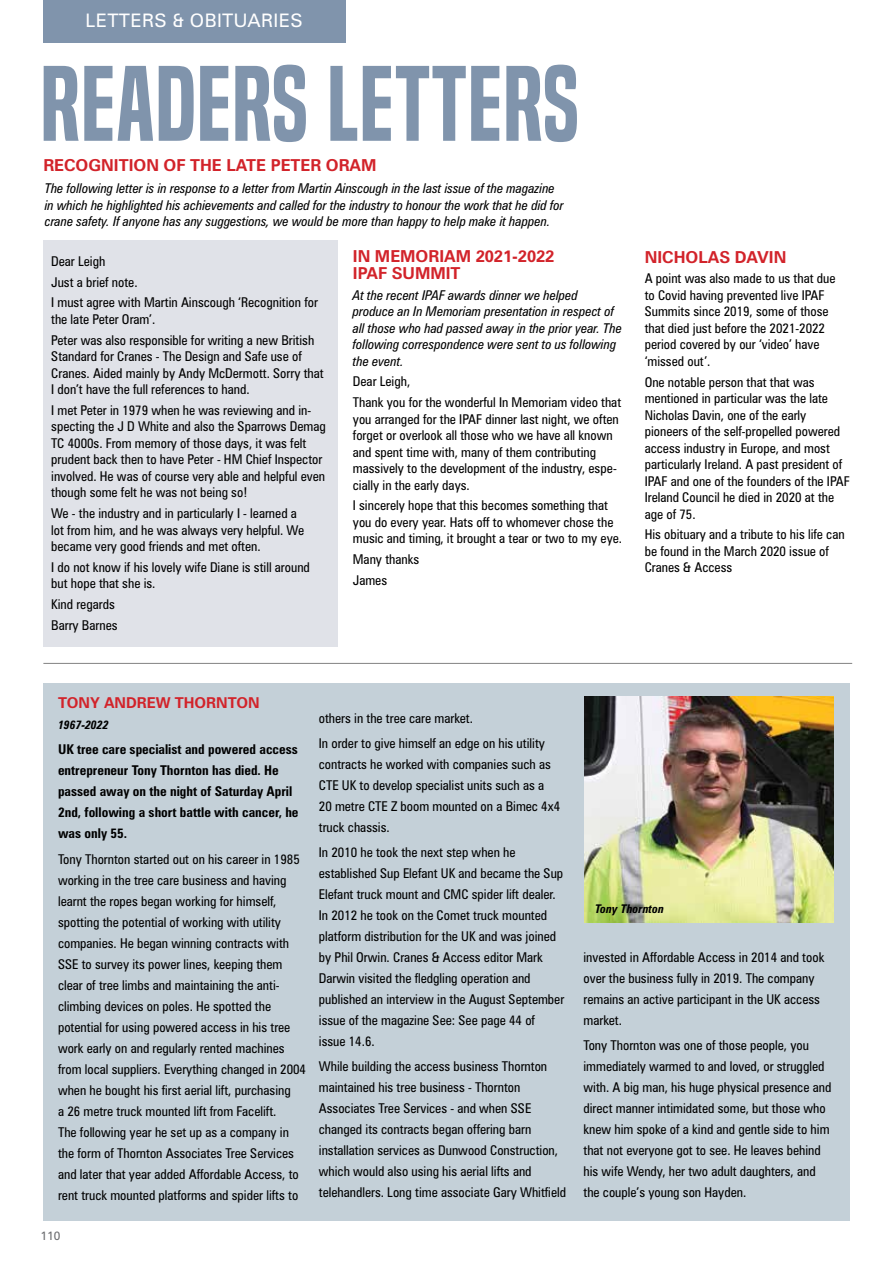
<style>
.page{position:relative;width:893px;height:1263px;background:#fff}
.page>*{position:absolute;margin:0;border:0;box-sizing:border-box;transform-origin:0 0}
.t1{font:98.85px "Built Titling Sb";letter-spacing:.01em;color:#8094ac}
.t2{font:18.6px "Zurich BT";color:#fff}
.t3{font:700 16.5px/16.5px "Zurich BT";color:#d2232a}
.t4{font:700 15px "Zurich BT";color:#d2232a}
.t5{font:condensed 13.5px/21px "Zurich BT";color:#000}
.t6{font:italic condensed 13.5px/16.5px "Zurich BT";color:#000}
.t7{font:700 condensed 13.5px/21px "Zurich BT";color:#000}
.t8{font:italic 700 condensed 12px "Zurich BT";color:#000}
.t9{font:12px "Zurich BT";color:#6d6e71}
</style>
<div class="page">
<div style="left:43px;top:0;width:303px;height:43px;background:#8094ac"></div>
<div style="left:43px;top:682px;width:807px;height:538px;background:#c4d0d8"></div>
<div style="left:43px;top:240px;width:295px;height:406px;background:#e0e2e8"></div>
<img style="left:585px;top:696px;width:248px;height:227px">
<hr style="left:43px;top:663px;width:809px;height:1px;background:#000">
<h2 class="t2" style="left:85px;top:9px;width:13px">LETTERS</h2>
<h2 class="t2" style="left:173px;top:9px;width:44px">&amp; OBITUARIES</h2>
<h1 class="t1" style="left:40px;top:46px;width:536px">READERS LETTERS</h1>
<p class="t3" style="left:43px;top:156px;width:332px">RECOGNITION OF THE LATE PETER ORAM</p>
<p class="t6" style="left:45px;top:180px;width:520px">The following letter is in response to a letter from Martin Ainscough in the last issue of the magazine in which he highlighted his achievements and called for the industry to honour the work that he did for crane safety. If anyone has any suggestions, we would be more than happy to help make it happen.</p>
<p class="t5" style="left:51px;top:251px;width:268px">Dear Leigh<br>Just a brief note.<br>I must agree with Martin Ainscough ‘Recognition for</p>
<p class="t5" style="left:51px;top:309px;width:265px">the late Peter Oram’.<br>Peter was also responsible for writing a new British</p>
<p class="t5" style="left:51px;top:348px;width:274px;line-height:16.5px">Standard for Cranes - The Design and Safe use of<br>Cranes. Aided mainly by Andy McDermott. Sorry that<br>I don’t have the full references to hand.</p>
<p class="t5" style="left:51px;top:402px;width:276px;line-height:16.5px">I met Peter in 1979 when he was reviewing and in&shy;specting the J D White and also the Sparrows Demag TC 4000s. From memory of those days, it was felt prudent back then to have Peter - HM Chief Inspector involved. He was of course very able and helpful even though some felt he was not being so!</p>
<p class="t5" style="left:51px;top:505px;width:254px;line-height:16.5px">We - the industry and in particularly I - learned a lot from him, and he was always very helpful. We became very good friends and met often.</p>
<p class="t5" style="left:51px;top:559px;width:260px;line-height:16.5px">I do not know if his lovely wife Diane is still around but hope that she is.</p>
<p class="t5" style="left:51px;top:594px;width:68px">Kind regards<br>Barry Barnes</p>
<p class="t3" style="left:353px;top:248px;width:203px">IN MEMORIAM 2021-2022<br>IPAF</p>
<p class="t3" style="left:392px;top:265px;width:70px">SUMMIT</p>
<p class="t6" style="left:353px;top:287px;width:271px">At the recent IPAF awards dinner we helped produce an In Memoriam presentation in respect of all those who had passed away in the prior year. The following correspondence were sent to us following the event.</p>
<p class="t5" style="left:353px;top:371px;width:270px">Dear Leigh,<br>Thank you for the wonderful In Memoriam video that</p>
<p class="t5" style="left:353px;top:410px;width:267px;line-height:16.5px">you arranged for the IPAF dinner last night, we often forget or overlook all those who we have all known and spent time with, many of them contributing massively to the development of the industry, espe&shy;cially in the early days.</p>
<p class="t5" style="left:353px;top:497px;width:271px;line-height:16.5px">I sincerely hope that this becomes something that you do every year. Hats off to whomever chose the music and timing, it brought a tear or two to my eye.</p>
<p class="t5" style="left:353px;top:549px;width:68px">Many thanks<br>James</p>
<p class="t3" style="left:645px;top:248px;width:143px">NICHOLAS DAVIN</p>
<p class="t5" style="left:645px;top:270px;width:192px;line-height:16.5px">A point was also made to us that due to Covid having prevented live IPAF<br>Summits since 2019, some of those that died just before the 2021-2022 period covered by our ‘video’ have ‘missed out’.</p>
<p class="t5" style="left:645px;top:373px;width:207px;line-height:16.5px">One notable person that that was mentioned in particular was the late Nicholas Davin, one of the early pioneers of the self-propelled powered access industry in Europe, and most particularly Ireland. A past president of IPAF and one of the founders of the IPAF Ireland Council he died in 2020 at the age of 75.</p>
<p class="t5" style="left:645px;top:526px;width:201px;line-height:16.5px">His obituary and a tribute to his life can be found in the March 2020 issue of<br>Cranes &amp; Access</p>
<p class="t4" style="left:58px;top:694px;width:203px">TONY ANDREW THORNTON</p>
<p class="t8" style="left:58px;top:717px;width:52px">1967-2022</p>
<p class="t7" style="left:58px;top:739px;width:242px">UK tree care specialist and powered access entrepreneur Tony Thornton has died. He passed away on the night of Saturday April 2nd, following a short battle with cancer, he was only 55.</p>
<p class="t5" style="left:58px;top:848px;width:250px">Tony Thornton started out on his career in 1985 working in the tree care business and having learnt the ropes began working for himself, spotting the potential of working with utility companies. He began winning contracts with SSE to survey its power lines, keeping them clear of tree limbs and maintaining the anti&shy;climbing devices on poles. He spotted the potential for using powered access in his tree work early on and regularly rented machines from local suppliers. Everything changed in 2004 when he bought his first aerial lift, purchasing<br>a 26 metre truck mounted lift from Facelift.<br>The following year he set up as a company in the form of Thornton Associates Tree Services and later that year added Affordable Access, to rent truck mounted platforms and spider lifts to</p>
<p class="t9" style="left:40px;top:1229px;width:21px">110</p>
<p class="t5" style="left:319px;top:705px;width:228px;line-height:25.2px">others in the tree care market.<br>In order to give himself an edge on his utility</p>
<p class="t5" style="left:319px;top:753px;width:243px">contracts he worked with companies such as CTE UK to develop specialist units such as a 20 metre CTE Z boom mounted on a Bimec 4x4 truck chassis.</p>
<p class="t5" style="left:319px;top:842px;width:247px">In 2010 he took the next step when he established Sup Elefant UK and became the Sup Elefant truck mount and CMC spider lift dealer.<br>In 2012 he took on the Comet truck mounted platform distribution for the UK and was joined by Phil Orwin. Cranes &amp; Access editor Mark Darwin visited the fledgling operation and published an interview in the August September issue of the magazine See: See page 44 of issue 14.6.</p>
<p class="t5" style="left:319px;top:1056px;width:249px">While building the access business Thornton maintained his tree business - Thornton Associates Tree Services - and when SSE changed its contracts began offering barn installation services as Dunwood Construction, which would also using his aerial lifts and telehandlers. Long time associate Gary Whitfield</p>
<p class="t8" style="left:595px;top:902px;width:70px">Tony Thornton</p>
<p class="t5" style="left:583px;top:946px;width:242px">invested in Affordable Access in 2014 and took over the business fully in 2019. The company remains an active participant in the UK access market.</p>
<p class="t5" style="left:583px;top:1035px;width:249px">Tony Thornton was one of those people, you immediately warmed to and loved, or struggled with. A big man, his huge physical presence and direct manner intimidated some, but those who knew him spoke of a kind and gentle side to him that not everyone got to see. He leaves behind his wife Wendy, her two adult daughters, and the couple’s young son Hayden.</p>
</div>
